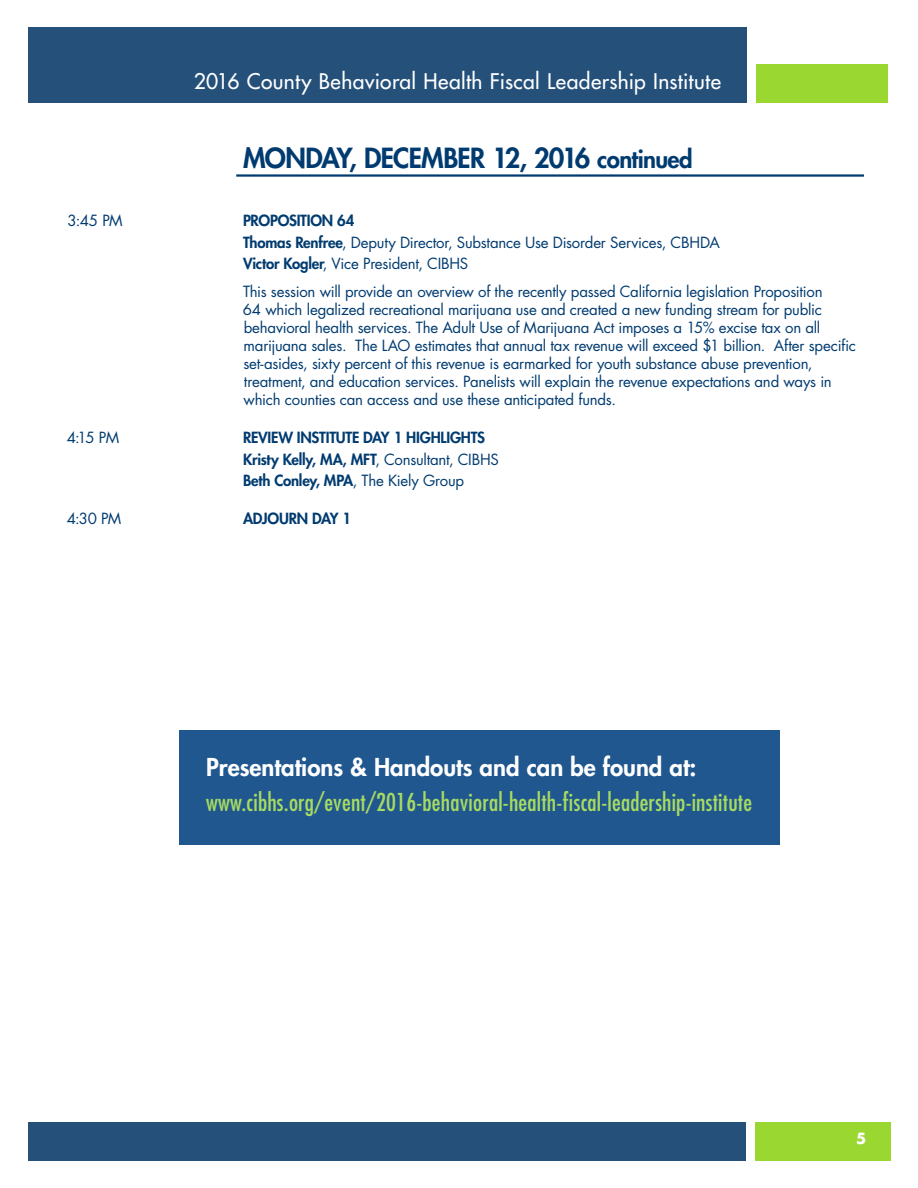
<style>
.page{position:relative;width:918px;height:1188px;background:#fff}
.page>*{position:absolute;margin:0;border:0;box-sizing:border-box;transform-origin:0 0}
.BASIC_LINE_w__right{font:800 27px "Futura";letter-spacing:-.025em;color:#003b70}
.t1{font:condensed 24px "Futura";letter-spacing:.01em;color:#a7db61}
.t2{font:800 24px "Futura";color:#fff}
.t3{font:21px "Futura";letter-spacing:.015em;color:#fff}
.BASIC_LINE_w__right-2{font:15px/18px "Futura";letter-spacing:-.015em;color:#003b70}
.BASIC_LINE_w__right-3{font:800 15px "Futura";letter-spacing:-.015em;color:#003b70}
.t4{font:700 15px "Futura";color:#fff}
.s1{font-size:24px}
.s2{font-weight:800}
.s3{font-weight:400}
</style>
<div class="page">
<div style="left:756px;top:1122px;width:135px;height:39px;background:#9bd731"></div>
<div style="left:0;top:1122px;width:746px;height:39px;background:#24507a"></div>
<div style="left:1px;top:27px;width:746px;height:76px;background:#24507a"></div>
<div style="left:756px;top:64px;width:132px;height:39px;background:#9bd731"></div>
<div style="left:0;top:1109px;width:28px;height:59px;background:#fff"></div>
<div style="left:0;top:17px;width:28px;height:95px;background:#fff"></div>
<div style="left:179px;top:730px;width:601px;height:115px;background:#20578f"></div>
<hr style="left:236px;top:174px;width:628px;height:3px;background:#003b70">
<h3 class="t3" style="left:194px;top:68px;width:529px">2016 County Behavioral Health Fiscal Leadership Institute</h3>
<p class="BASIC_LINE_w__right" style="left:243px;top:141px;width:451px">MONDAY, DECEMBER 12, 2016 <span class="s1">continued</span></p>
<p class="BASIC_LINE_w__right-2" style="left:68px;top:211px;width:57px">3:45 PM</p>
<p class="BASIC_LINE_w__right-3" style="left:243px;top:211px;width:113px">PROPOSITION 64</p>
<p class="BASIC_LINE_w__right-2" style="left:243px;top:233px;width:478px"><span class="s2">Thomas Renfree</span>, Deputy Director, Substance Use Disorder Services, CBHDA</p>
<p class="BASIC_LINE_w__right-2" style="left:243px;top:254px;width:227px"><span class="s2">Victor Kogler</span>, Vice President, CIBHS</p>
<p class="BASIC_LINE_w__right-2" style="left:243px;top:282px;width:615px">This session will provide an overview of the recently passed California legislation Proposition<br>64 which legalized recreational marijuana use and created a new funding stream for public behavioral health services. The Adult Use of Marijuana Act imposes a 15% excise tax on all marijuana sales. The LAO estimates that annual tax revenue will exceed $1 billion. After specific set-asides, sixty percent of this revenue is earmarked for youth substance abuse prevention, treatment, and education services. Panelists will explain the revenue expectations and ways in which counties can access and use these anticipated funds.</p>
<p class="BASIC_LINE_w__right-2" style="left:67px;top:429px;width:54px">4:15 PM</p>
<p class="BASIC_LINE_w__right-3" style="left:243px;top:428px;width:244px">REVIEW INSTITUTE DAY 1 HIGHLIGHTS</p>
<p class="BASIC_LINE_w__right-3" style="left:243px;top:450px;width:258px">Kristy Kelly, MA, MFT<span class="s3">, Consultant, CIBHS</span></p>
<p class="BASIC_LINE_w__right-3" style="left:243px;top:471px;width:223px">Beth Conley, MPA<span class="s3">, The Kiely Group</span></p>
<p class="BASIC_LINE_w__right-2" style="left:67px;top:510px;width:56px">4:30 PM</p>
<p class="BASIC_LINE_w__right-3" style="left:243px;top:509px;width:110px">ADJOURN DAY 1</p>
<p class="t2" style="left:206px;top:752px;width:492px">Presentations &amp; Handouts and can be found at:</p>
<p class="t1" style="left:206px;top:787px;width:547px">www.cibhs.org/event/2016-behavioral-health-fiscal-leadership-institute</p>
<p class="t4" style="left:856px;top:1127px;width:12px">5</p>
</div>
